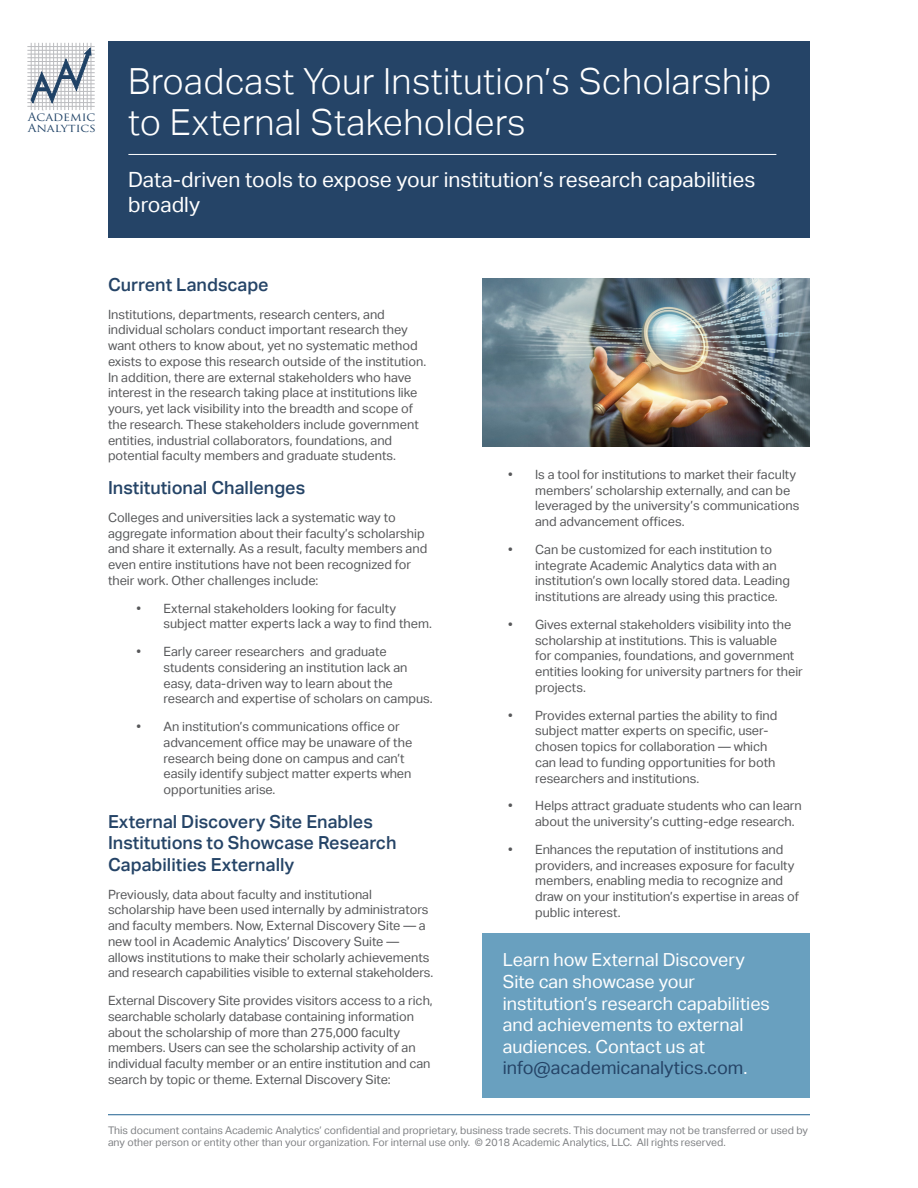
<style>
.page{position:relative;width:918px;height:1188px;background:#fff}
.page>*{position:absolute;margin:0;border:0;box-sizing:border-box;transform-origin:0 0}
.t1{font:300 36px/40.5px "Aktiv Grotesk";letter-spacing:.01em;color:#fff}
.t2{font:21px/25.2px "Aktiv Grotesk";color:#fff}
.t3{font:18px/21.6px "Aktiv Grotesk";color:#fff}
.t4{font:500 18px/21.6px "Aktiv Grotesk";color:#254467}
.t5{font:18px "Aktiv Grotesk";color:#254467}
.t6{font:12.75px/15.8px "Aktiv Grotesk";color:#57585a}
.t7{font:11.55px "Trajan Pro";color:#1f4266;scale:1.08 1}
.t8{font:11.25px "Trajan Pro";color:#1f4266;scale:1.11 1}
.t9{font:10.5px/12.6px "Aktiv Grotesk";color:#808285}
.s1{color:#fff}
</style>
<div class="page">
<hr style="left:27px;top:106px;width:68px;height:1px;background:#bcbdc0">
<hr style="left:27px;top:102px;width:68px;height:1px;background:#bcbdc0">
<hr style="left:27px;top:99px;width:68px;height:1px;background:#bcbdc0">
<hr style="left:27px;top:95px;width:68px;height:1px;background:#bcbdc0">
<hr style="left:27px;top:91px;width:68px;height:1px;background:#bcbdc0">
<hr style="left:27px;top:87px;width:68px;height:1px;background:#bcbdc0">
<hr style="left:27px;top:84px;width:68px;height:1px;background:#bcbdc0">
<hr style="left:27px;top:80px;width:68px;height:1px;background:#bcbdc0">
<hr style="left:27px;top:76px;width:68px;height:1px;background:#bcbdc0">
<hr style="left:27px;top:72px;width:68px;height:1px;background:#bcbdc0">
<hr style="left:27px;top:69px;width:68px;height:1px;background:#bcbdc0">
<hr style="left:27px;top:65px;width:68px;height:1px;background:#bcbdc0">
<hr style="left:27px;top:61px;width:68px;height:1px;background:#bcbdc0">
<hr style="left:27px;top:54px;width:68px;height:1px;background:#bcbdc0">
<hr style="left:27px;top:58px;width:68px;height:1px;background:#bcbdc0">
<hr style="left:27px;top:50px;width:68px;height:1px;background:#bcbdc0">
<hr style="left:31px;top:43px;width:1px;height:67px;background:#bcbdc0">
<hr style="left:35px;top:43px;width:1px;height:67px;background:#bcbdc0">
<hr style="left:38px;top:43px;width:1px;height:67px;background:#bcbdc0">
<hr style="left:42px;top:43px;width:1px;height:67px;background:#bcbdc0">
<hr style="left:46px;top:43px;width:1px;height:67px;background:#bcbdc0">
<hr style="left:50px;top:43px;width:1px;height:67px;background:#bcbdc0">
<hr style="left:53px;top:43px;width:1px;height:67px;background:#bcbdc0">
<hr style="left:57px;top:43px;width:1px;height:67px;background:#bcbdc0">
<hr style="left:61px;top:43px;width:1px;height:67px;background:#bcbdc0">
<hr style="left:65px;top:43px;width:1px;height:67px;background:#bcbdc0">
<hr style="left:68px;top:43px;width:1px;height:67px;background:#bcbdc0">
<hr style="left:72px;top:43px;width:1px;height:67px;background:#bcbdc0">
<hr style="left:76px;top:43px;width:1px;height:67px;background:#bcbdc0">
<hr style="left:83px;top:43px;width:1px;height:67px;background:#bcbdc0">
<hr style="left:79px;top:43px;width:1px;height:67px;background:#bcbdc0">
<hr style="left:87px;top:43px;width:1px;height:67px;background:#bcbdc0">
<hr style="left:91px;top:43px;width:1px;height:67px;background:#bcbdc0">
<hr style="left:27px;top:46px;width:68px;height:1px;background:#bcbdc0">
<svg style="left:31px;top:47px;width:60px;height:57px"></svg>
<div style="left:483px;top:933px;width:327px;height:164px;background:#69a0bf"></div>
<hr style="left:108px;top:1114px;width:702px;height:1px;background:#216191">
<div style="left:108px;top:42px;width:702px;height:196px;background:#254467"></div>
<hr style="left:128px;top:154px;width:648px;height:1px;background:#fff">
<img style="left:483px;top:278px;width:327px;height:169px">
<p class="t7" style="left:28px;top:110px;width:64px">Academic</p>
<p class="t8" style="left:28px;top:121px;width:63px">Analytics</p>
<p class="t1" style="left:128px;top:62px;width:645px">Broadcast Your Institution’s Scholarship to External Stakeholders</p>
<p class="t2" style="left:128px;top:167px;width:629px">Data-driven tools to expose your institution’s research capabilities broadly</p>
<p class="t4" style="left:108px;top:274px;width:162px">Current Landscape</p>
<p class="t6" style="left:108px;top:306px;width:320px">Institutions, departments, research centers, and individual scholars conduct important research they want others to know about, yet no systematic method exists to expose this research outside of the institution.<br>In addition, there are external stakeholders who have interest in the research taking place at institutions like yours, yet lack visibility into the breadth and scope of the research. These stakeholders include government entities, industrial collaborators, foundations, and potential faculty members and graduate students.</p>
<p class="t4" style="left:108px;top:477px;width:199px">Institutional Challenges</p>
<p class="t6" style="left:108px;top:510px;width:321px">Colleges and universities lack a systematic way to aggregate information about their faculty’s scholarship and share it externally. As a result, faculty members and even entire institutions have not been recognized for their work. Other challenges include:</p>
<p class="t6" style="left:164px;top:600px;width:270px;text-indent:-27px">• External stakeholders looking for faculty subject matter experts lack a way to find them.</p>
<p class="t6" style="left:164px;top:644px;width:271px;text-indent:-27px">• Early career researchers and graduate students considering an institution lack an easy, data-driven way to learn about the research and expertise of scholars on campus.</p>
<p class="t6" style="left:164px;top:719px;width:250px;text-indent:-27px">• An institution’s communications office or advancement office may be unaware of the research being done on campus and can’t easily identify subject matter experts when opportunities arise.</p>
<p class="t4" style="left:108px;top:811px;width:290px">External Discovery Site Enables<br>Institutions to Showcase Research<br>Capabilities Externally</p>
<p class="t6" style="left:108px;top:886px;width:327px">Previously, data about faculty and institutional scholarship have been used internally by administrators and faculty members. Now, External Discovery Site — a new tool in Academic Analytics’ Discovery Suite — allows institutions to make their scholarly achievements and research capabilities visible to external stakeholders.</p>
<p class="t6" style="left:108px;top:993px;width:326px">External Discovery Site provides visitors access to a rich, searchable scholarly database containing information about the scholarship of more than 275,000 faculty members. Users can see the scholarship activity of an individual faculty member or an entire institution and can search by topic or theme. External Discovery Site:</p>
<p class="t6" style="left:535px;top:467px;width:266px;text-indent:-27px">• Is a tool for institutions to market their faculty members’ scholarship externally, and can be leveraged by the university’s communications and advancement offices.</p>
<p class="t6" style="left:535px;top:542px;width:256px;text-indent:-27px">• Can be customized for each institution to integrate Academic Analytics data with an institution’s own locally stored data. Leading institutions are already using this practice.</p>
<p class="t6" style="left:535px;top:617px;width:269px;text-indent:-27px">• Gives external stakeholders visibility into the scholarship at institutions. This is valuable<br>for companies, foundations, and government entities looking for university partners for their projects.</p>
<p class="t6" style="left:535px;top:707px;width:244px;text-indent:-27px">• Provides external parties the ability to find subject matter experts on specific, user&shy;chosen topics for collaboration — which can lead to funding opportunities for both researchers and institutions.</p>
<p class="t6" style="left:535px;top:798px;width:268px;text-indent:-27px">• Helps attract graduate students who can learn about the university’s cutting-edge research.</p>
<p class="t6" style="left:535px;top:842px;width:266px;text-indent:-27px">• Enhances the reputation of institutions and providers, and increases exposure for faculty members, enabling media to recognize and draw on your institution’s expertise in areas of public interest.</p>
<p class="t3" style="left:503px;top:949px;width:269px">Learn how External Discovery<br>Site can showcase your institution’s research capabilities and achievements to external audiences. Contact us at</p>
<p class="t5" style="left:503px;top:1058px;width:246px">info@academicanalytics.com<span class="s1">.</span></p>
<p class="t9" style="left:108px;top:1124px;width:702px">This document contains Academic Analytics’ confidential and proprietary, business trade secrets. This document may not be transferred or used by any other person or entity other than your organization. For internal use only. © 2018 Academic Analytics, LLC. All rights reserved.</p>
</div>
